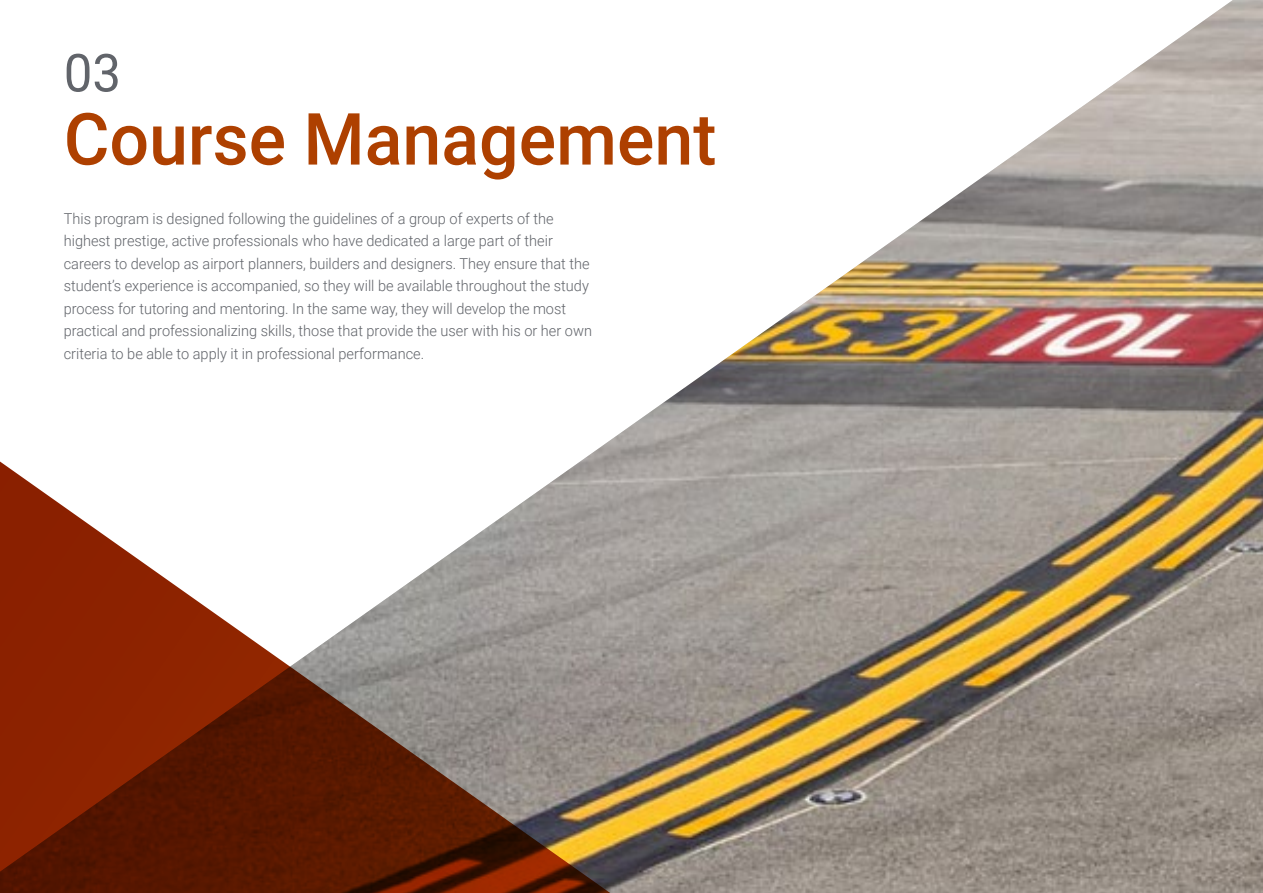
<style>
.page{position:relative;width:1263px;height:893px;background:#fff}
.page>*{position:absolute;margin:0;border:0;box-sizing:border-box;transform-origin:0 0}
.t1{font:500 72px "Roboto";color:#ae4000}
.t2{font:52.5px "Roboto";color:#61646a}
.t3{font:300 15px/22.5px "Roboto";color:#61646a}
</style>
<div class="page">
<img style="left:602px;top:0;width:661px;height:893px">
<svg style="left:0;top:446px;width:640px;height:447px"></svg>
<h2 class="t2" style="left:64px;top:36px;width:59px">03</h2>
<h1 class="t1" style="left:64px;top:89px;width:654px">Course Management</h1>
<p class="t3" style="left:64px;top:207px;width:530px">This program is designed following the guidelines of a group of experts of the highest prestige, active professionals who have dedicated a large part of their careers to develop as airport planners, builders and designers. They ensure that the student’s experience is accompanied, so they will be available throughout the study process for tutoring and mentoring. In the same way, they will develop the most practical and professionalizing skills, those that provide the user with his or her own criteria to be able to apply it in professional performance.</p>
</div>
